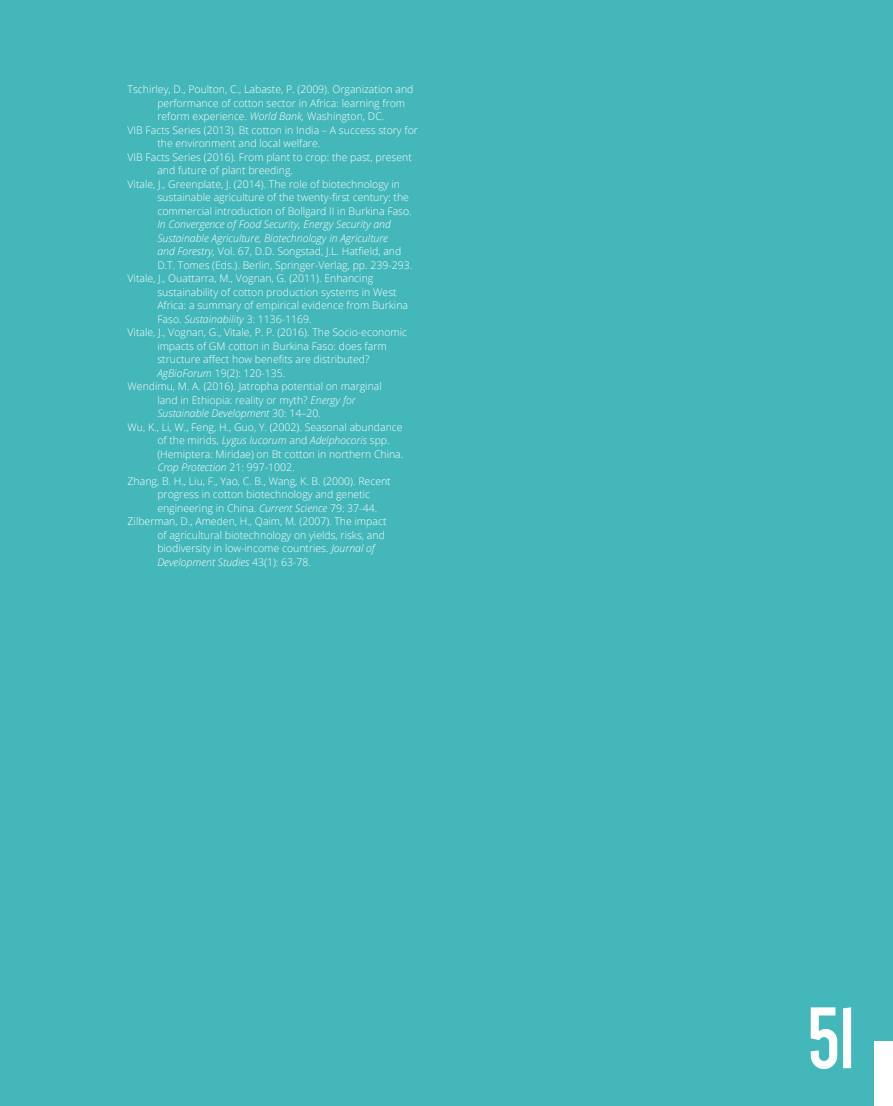
<style>
.page{position:relative;width:893px;height:1106px;background:#43b7ba}
.page>*{position:absolute;margin:0;border:0;box-sizing:border-box;transform-origin:0 0}
.t1{font:700 90px "Dense";color:#fff}
.t2{font:300 10.5px "Open Sans";color:#fff}
.t3{font:italic 300 10.5px "Open Sans";color:#fff}
.s1{font-style:italic}
.s2{font-style:normal}
</style>
<div class="page">
<div style="left:875px;top:1041px;width:18px;height:65px;background:#fff"></div>
<p class="t2" style="left:128px;top:82px;width:287px">Tschirley, D., Poulton, C., Labaste, P. (2009). Organization and</p>
<p class="t2" style="left:157px;top:96px;width:249px">performance of cotton sector in Africa: learning from</p>
<p class="t2" style="left:157px;top:109px;width:229px">reform experience. <span class="s1">World Bank,</span> Washington, DC.</p>
<p class="t2" style="left:128px;top:123px;width:292px">VIB Facts Series (2013). Bt cotton in India – A success story for</p>
<p class="t2" style="left:157px;top:136px;width:164px">the environment and local welfare.</p>
<p class="t2" style="left:128px;top:150px;width:286px">VIB Facts Series (2016). From plant to crop: the past, present</p>
<p class="t2" style="left:157px;top:163px;width:137px">and future of plant breeding.</p>
<p class="t2" style="left:128px;top:177px;width:274px">Vitale, J., Greenplate, J. (2014). The role of biotechnology in</p>
<p class="t2" style="left:157px;top:190px;width:253px">sustainable agriculture of the twenty-first century: the</p>
<p class="t2" style="left:157px;top:204px;width:256px">commercial introduction of Bollgard II in Burkina Faso.</p>
<p class="t3" style="left:157px;top:217px;width:235px">In Convergence of Food Security, Energy Security and</p>
<p class="t3" style="left:157px;top:231px;width:232px">Sustainable Agriculture, Biotechnology in Agriculture</p>
<p class="t2" style="left:157px;top:244px;width:245px"><span class="s1">and Forestry,</span> Vol. 67, D.D. Songstad, J.L. Hatfield, and</p>
<p class="t2" style="left:157px;top:258px;width:256px">D.T. Tomes (Eds.). Berlin, Springer-Verlag, pp. 239-293.</p>
<p class="t2" style="left:128px;top:271px;width:247px">Vitale, J., Ouattarra, M., Vognan, G. (2011). Enhancing</p>
<p class="t2" style="left:157px;top:285px;width:241px">sustainability of cotton production systems in West</p>
<p class="t2" style="left:157px;top:298px;width:252px">Africa: a summary of empirical evidence from Burkina</p>
<p class="t2" style="left:157px;top:312px;width:156px">Faso. <span class="s1">Sustainability</span> 3: 1136-1169.</p>
<p class="t2" style="left:128px;top:325px;width:281px">Vitale, J., Vognan, G., Vitale, P. P. (2016). The Socio-economic</p>
<p class="t2" style="left:157px;top:339px;width:231px">impacts of GM cotton in Burkina Faso: does farm</p>
<p class="t2" style="left:157px;top:352px;width:214px">structure affect how benefits are distributed?</p>
<p class="t2" style="left:157px;top:366px;width:130px"><span class="s1">AgBioForum</span> 19(2): 120-135.</p>
<p class="t2" style="left:128px;top:379px;width:256px">Wendimu, M. A. (2016). Jatropha potential on marginal</p>
<p class="t2" style="left:157px;top:393px;width:200px">land in Ethiopia: reality or myth? <span class="s1">Energy for</span></p>
<p class="t3" style="left:157px;top:406px;width:165px">Sustainable Development <span class="s2">30: 14–20.</span></p>
<p class="t2" style="left:128px;top:420px;width:277px">Wu, K., Li, W., Feng, H., Guo, Y. (2002). Seasonal abundance</p>
<p class="t3" style="left:157px;top:433px;width:234px"><span class="s2">of the mirids,</span> Lygus lucorum <span class="s2">and</span> Adelphocoris <span class="s2">spp.</span></p>
<p class="t2" style="left:157px;top:447px;width:248px">(Hemiptera: Miridae) on Bt cotton in northern China.</p>
<p class="t3" style="left:157px;top:460px;width:139px">Crop Protection <span class="s2">21: 997-1002.</span></p>
<p class="t2" style="left:128px;top:474px;width:265px">Zhang, B. H., Liu, F., Yao, C. B., Wang, K. B. (2000). Recent</p>
<p class="t2" style="left:157px;top:487px;width:214px">progress in cotton biotechnology and genetic</p>
<p class="t2" style="left:157px;top:501px;width:221px">engineering in China. <span class="s1">Current Science</span> 79: 37-44.</p>
<p class="t2" style="left:128px;top:514px;width:260px">Zilberman, D., Ameden, H., Qaim, M. (2007). The impact</p>
<p class="t2" style="left:157px;top:528px;width:229px">of agricultural biotechnology on yields, risks, and</p>
<p class="t2" style="left:157px;top:541px;width:219px">biodiversity in low-income countries. <span class="s1">Journal of</span></p>
<p class="t3" style="left:157px;top:555px;width:155px">Development Studies <span class="s2">43(1): 63-78.</span></p>
<h1 class="t1" style="left:808px;top:994px;width:48px">51</h1>
</div>
